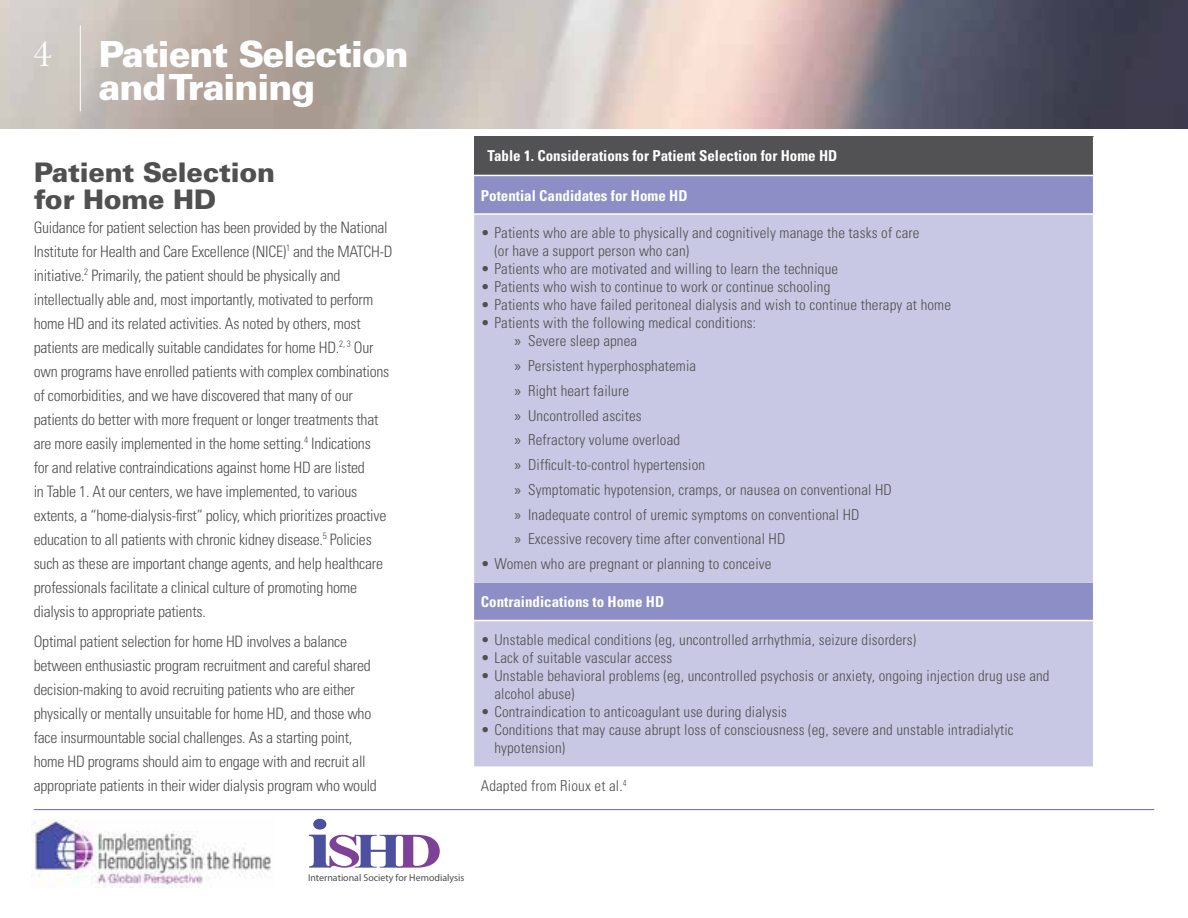
<style>
.page{position:relative;width:1188px;height:918px;background:#fff}
.page>*{position:absolute;margin:0;border:0;box-sizing:border-box;transform-origin:0 0}
.t1{font:37.5px "Baskerville";color:#fff}
.t2{font:900 36px/33px "Univers LT Std";letter-spacing:-.03em;color:#fff}
.t3{font:900 27px/27px "Univers LT Std";letter-spacing:-.01em;color:#505050}
.t4{font:300 condensed 15.75px/24px "Univers LT Std";letter-spacing:-.015em;color:#505050}
.t5{font:300 condensed 15px/24.8px "Univers LT Std";letter-spacing:.01em;color:#505050}
.t6{font:700 condensed 15px "Univers LT Std";color:#fff}
.t7{font:9.9px "Myriad Pro";color:#4d5051}
.s1{font-family:"Myriad Pro";font-weight:400;font-stretch:normal;font-size:15.75px}
</style>
<div class="page">
<img style="left:0;top:0;width:1188px;height:129px">
<hr style="left:80px;top:26px;width:1px;height:85px;background:#fff">
<hr style="left:34px;top:809px;width:1120px;height:1px;background:#5d69b2">
<div style="left:474px;top:136px;width:620px;height:39px;background:#525254"></div>
<div style="left:474px;top:176px;width:619px;height:37px;background:#8c8ec5"></div>
<div style="left:474px;top:215px;width:619px;height:551px;background:#c8c8e4"></div>
<hr style="left:1093px;top:136px;width:1px;height:39px;background:#fff">
<hr style="left:474px;top:620px;width:620px;height:1px;background:#fff">
<img style="left:32px;top:820px;width:239px;height:67px">
<svg style="left:309px;top:819px;width:131px;height:64px"></svg>
<h1 class="t1" style="left:33px;top:30px;width:20px">4</h1>
<h2 class="t2" style="left:98px;top:37px;width:312px">Patient Selection and Training</h2>
<h3 class="t3" style="left:34px;top:158px;width:243px">Patient Selection for Home HD</h3>
<p class="t4" style="left:34px;top:215px;width:360px">Guidance for patient selection has been provided by the National Institute for Health and Care Excellence (NICE)<sup>1</sup> and the MATCH-D initiative.<sup>2</sup> Primarily, the patient should be physically and intellectually able and, most importantly, motivated to perform home HD and its related activities. As noted by others, most patients are medically suitable candidates for home HD.<sup>2,</sup> <sup>3</sup> Our own programs have enrolled patients with complex combinations of comorbidities, and we have discovered that many of our patients do better with more frequent or longer treatments that are more easily implemented in the home setting.<sup>4</sup> Indications<br>for and relative contraindications against home HD are listed<br>in Table 1. At our centers, we have implemented, to various extents, a “home-dialysis-first” policy, which prioritizes proactive education to all patients with chronic kidney disease.<sup>5</sup> Policies such as these are important change agents, and help healthcare professionals facilitate a clinical culture of promoting home dialysis to appropriate patients.</p>
<p class="t4" style="left:34px;top:630px;width:345px">Optimal patient selection for home HD involves a balance between enthusiastic program recruitment and careful shared decision-making to avoid recruiting patients who are either physically or mentally unsuitable for home HD, and those who face insurmountable social challenges. As a starting point, home HD programs should aim to engage with and recruit all appropriate patients in their wider dialysis program who would</p>
<p class="t6" style="left:488px;top:146px;width:351px">Table 1. Considerations for Patient Selection for Home HD</p>
<p class="t6" style="left:481px;top:186px;width:208px">Potential Candidates for Home HD</p>
<p class="t5" style="left:494px;top:224px;width:427px;line-height:18px;text-indent:-14px">• Patients who are able to physically and cognitively manage the tasks of care (or have a support person who can)</p>
<p class="t5" style="left:481px;top:257px;width:359px">• Patients who are motivated and willing to learn the technique</p>
<p class="t5" style="left:481px;top:275px;width:351px">• Patients who wish to continue to work or continue schooling</p>
<p class="t5" style="left:481px;top:293px;width:472px">• Patients who have failed peritoneal dialysis and wish to continue therapy at home</p>
<p class="t5" style="left:515px;top:314px;width:243px;line-height:18px;text-indent:-34px">• Patients with the following medical conditions: <span class="s1">»</span> Severe sleep apnea</p>
<p class="t5" style="left:515px;top:354px;width:379px"><span class="s1">»</span> Persistent hyperphosphatemia<br><span class="s1">»</span> Right heart failure<br><span class="s1">»</span> Uncontrolled ascites<br><span class="s1">»</span> Refractory volume overload<br><span class="s1">»</span> Difficult-to-control hypertension<br><span class="s1">»</span> Symptomatic hypotension, cramps, or nausea on conventional HD <span class="s1">»</span> Inadequate control of uremic symptoms on conventional HD<br><span class="s1">»</span> Excessive recovery time after conventional HD</p>
<p class="t5" style="left:481px;top:552px;width:292px">• Women who are pregnant or planning to conceive</p>
<p class="t6" style="left:481px;top:592px;width:185px">Contraindications to Home HD</p>
<p class="t5" style="left:481px;top:627px;width:437px">• Unstable medical conditions (eg, uncontrolled arrhythmia, seizure disorders)</p>
<p class="t5" style="left:481px;top:645px;width:193px">• Lack of suitable vascular access</p>
<p class="t5" style="left:494px;top:667px;width:557px;line-height:18px;text-indent:-14px">• Unstable behavioral problems (eg, uncontrolled psychosis or anxiety, ongoing injection drug use and alcohol abuse)</p>
<p class="t5" style="left:481px;top:699px;width:308px">• Contraindication to anticoagulant use during dialysis</p>
<p class="t5" style="left:494px;top:721px;width:521px;line-height:18px;text-indent:-14px">• Conditions that may cause abrupt loss of consciousness (eg, severe and unstable intradialytic hypotension)</p>
<p class="t5" style="left:481px;top:773px;width:147px">Adapted from Rioux et al.<sup>4</sup></p>
<p class="t7" style="left:308px;top:871px;width:158px">International Society for Hemodialysis</p>
</div>
